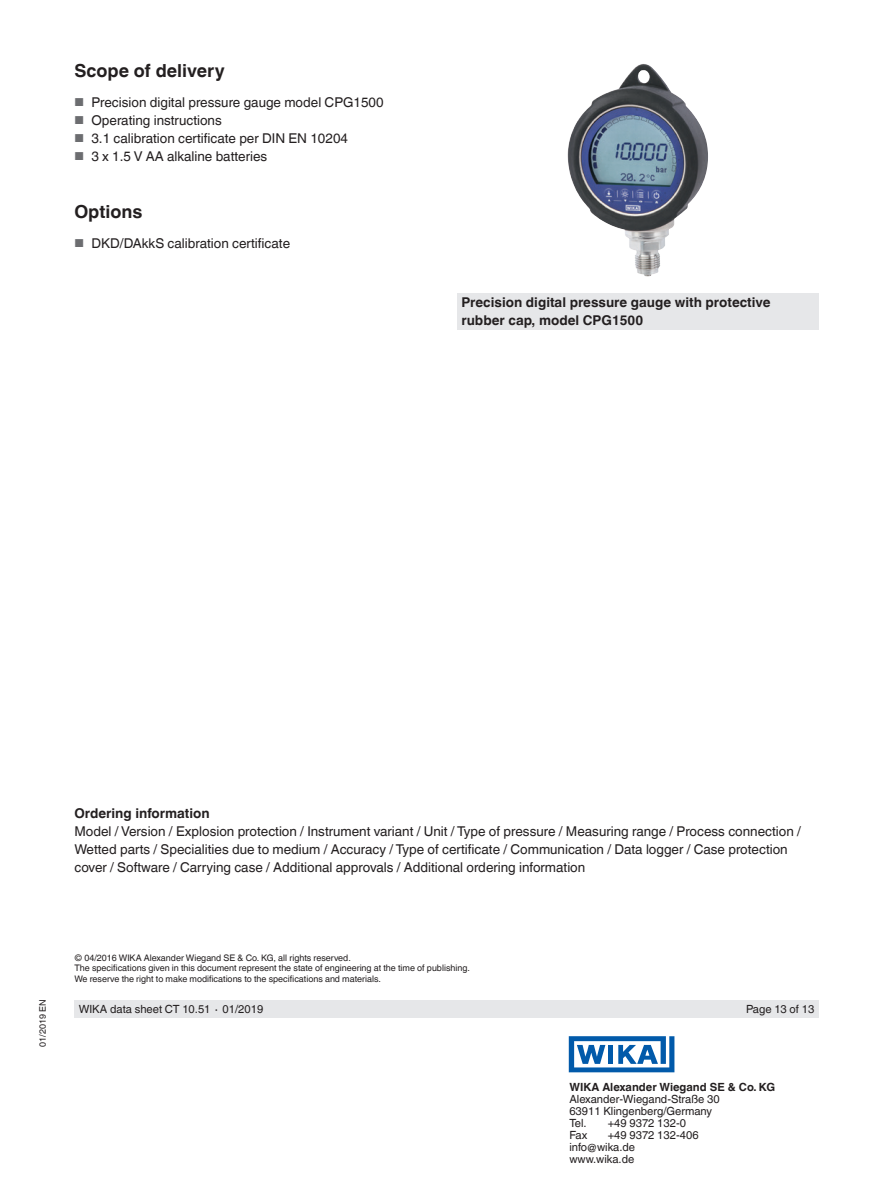
<style>
.page{position:relative;width:893px;height:1188px;background:#fff}
.page>*{position:absolute;margin:0;border:0;box-sizing:border-box;transform-origin:0 0}
.t1{font:700 18px "Helvetica World";color:#231f20}
.t2{font:13.5px/18px "Helvetica World";color:#231f20}
.t3{font:700 13.5px/18px "Helvetica World";color:#231f20}
.t4{font:11.25px/12px "Helvetica World";color:#231f20}
.t5{font:700 11.25px "Helvetica World";color:#231f20}
.t6{font:9px/10.5px "Helvetica World";color:#231f20}
.s1{font-size:11.55px;color:#6c6d70}
</style>
<div class="page">
<div style="left:74px;top:1000px;width:745px;height:18px;background:#e6e7e9"></div>
<svg style="left:569px;top:1036px;width:105px;height:36px"></svg>
<div style="left:457px;top:293px;width:362px;height:37px;background:#e6e7e9"></div>
<img style="left:568px;top:64px;width:140px;height:212px">
<h1 class="t1" style="left:74px;top:60px;width:152px">Scope of delivery</h1>
<p class="t2" style="left:74px;top:93px;width:311px"><span class="s1">■</span> Precision digital pressure gauge model CPG1500</p>
<p class="t2" style="left:74px;top:111px;width:149px"><span class="s1">■</span> Operating instructions</p>
<p class="t2" style="left:74px;top:129px;width:275px"><span class="s1">■</span> 3.1 calibration certificate per DIN EN 10204</p>
<p class="t2" style="left:74px;top:147px;width:194px"><span class="s1">■</span> 3 x 1.5 V AA alkaline batteries</p>
<h1 class="t1" style="left:74px;top:201px;width:70px">Options</h1>
<p class="t2" style="left:74px;top:234px;width:217px"><span class="s1">■</span> DKD/DAkkS calibration certificate</p>
<p class="t3" style="left:461px;top:294px;width:311px">Precision digital pressure gauge with protective rubber cap, model CPG1500</p>
<p class="t3" style="left:74px;top:804px;width:137px">Ordering information</p>
<p class="t2" style="left:74px;top:822px;width:728px">Model / Version / Explosion protection / Instrument variant / Unit / Type of pressure / Measuring range / Process connection /<br>Wetted parts / Specialities due to medium / Accuracy / Type of certificate / Communication / Data logger / Case protection cover / Software / Carrying case / Additional approvals / Additional ordering information</p>
<p class="t6" style="left:37px;top:1047px;width:49px;rotate:-90deg">01/2019 EN</p>
<p class="t6" style="left:74px;top:952px;width:397px">© 04/2016 WIKA Alexander Wiegand SE &amp; Co. KG, all rights reserved.<br>The specifications given in this document represent the state of engineering at the time of publishing.<br>We reserve the right to make modifications to the specifications and materials.</p>
<p class="t4" style="left:79px;top:1003px;width:186px">WIKA data sheet CT 10.51 ∙ 01/2019</p>
<p class="t4" style="left:746px;top:1003px;width:70px">Page 13 of 13</p>
<p class="t5" style="left:569px;top:1081px;width:207px">WIKA Alexander Wiegand SE &amp; Co. KG</p>
<p class="t4" style="left:569px;top:1093px;width:152px">Alexander-Wiegand-Straße 30<br>63911 Klingenberg/Germany<br>Tel.</p>
<p class="t4" style="left:608px;top:1117px;width:80px">+49 9372 132-0</p>
<p class="t4" style="left:569px;top:1129px;width:19px">Fax</p>
<p class="t4" style="left:569px;top:1129px;width:131px;text-indent:38px">+49 9372 132-406 info@wika.de www.wika.de</p>
</div>
